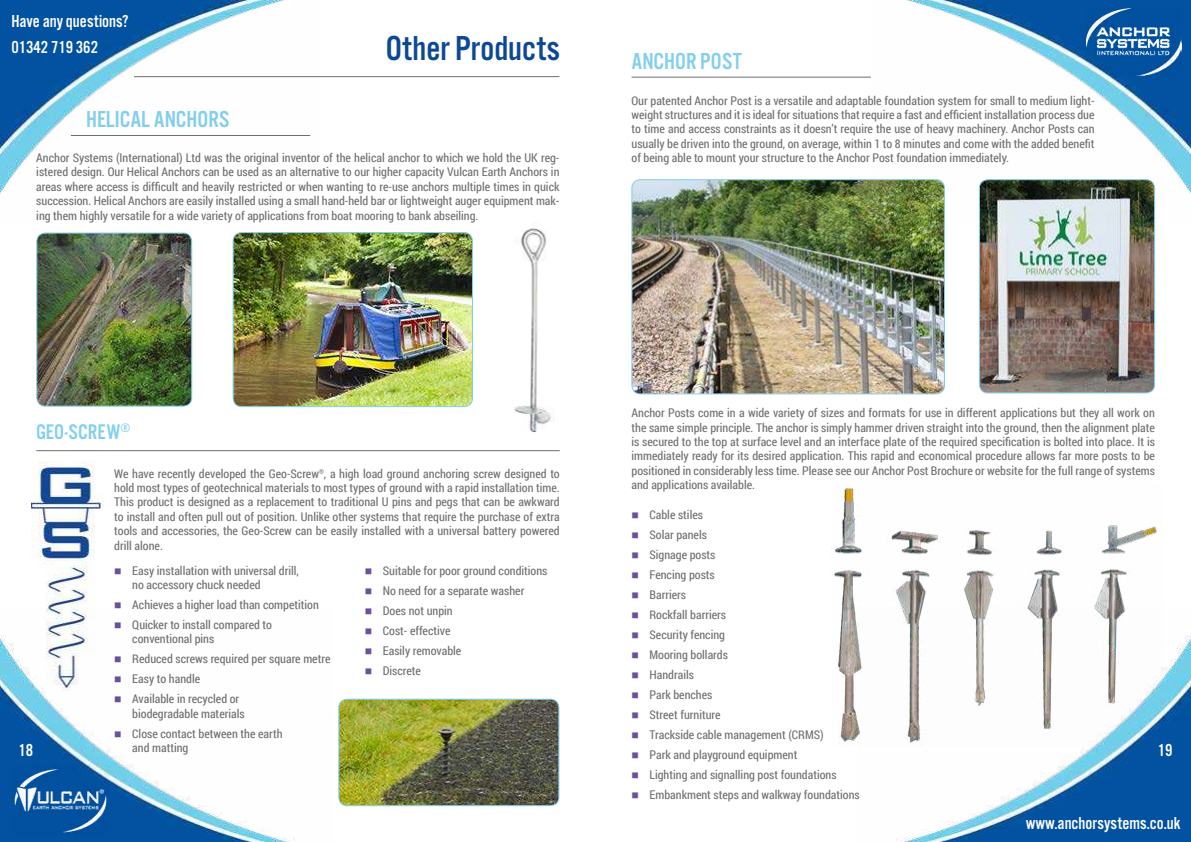
<style>
.page{position:relative;width:1191px;height:842px;background:#fff}
.page>*{position:absolute;margin:0;border:0;box-sizing:border-box;transform-origin:0 0}
.t1{font:36px "Alternate Got No 3 D";color:#0d4895}
.t2{font:24px "Alternate Got No 3 D";color:#84cfec}
.t3{font:22px "Alternate Got No 3 D";letter-spacing:.005em;color:#84cfec}
.t4{font:18px/26px "Alternate Got No 3 D";color:#fff}
.t5{font:12px/20px "Roboto Condensed";color:#6f6f6e}
</style>
<div class="page">
<img style="left:514px;top:228px;width:41px;height:204px">
<img style="left:37px;top:233px;width:155px;height:173px">
<div style="left:36px;top:233px;width:156px;height:173px;border:1px solid #84cfec;border-radius:9px"></div>
<hr style="left:134px;top:76px;width:425px;height:1px;background:#6f6f6e">
<img style="left:632px;top:181px;width:312px;height:213px">
<div style="left:631px;top:179px;width:314px;height:215px;border:1px solid #84cfec;border-radius:9px"></div>
<img style="left:979px;top:222px;width:175px;height:171px">
<div style="left:979px;top:179px;width:176px;height:214px;border:1px solid #84cfec;border-radius:9px"></div>
<hr style="left:36px;top:450px;width:524px;height:1px;background:#6f6f6e">
<img style="left:339px;top:699px;width:220px;height:107px">
<div style="left:338px;top:699px;width:221px;height:107px;border:1px solid #84cfec;border-radius:9px"></div>
<img style="left:32px;top:461px;width:71px;height:147px">
<img style="left:233px;top:233px;width:239px;height:174px">
<div style="left:233px;top:232px;width:240px;height:175px;border:1px solid #84cfec;border-radius:9px"></div>
<hr style="left:631px;top:77px;width:240px;height:1px;background:#6f6f6e">
<img style="left:831px;top:483px;width:326px;height:259px">
<img style="left:872px;top:0;width:319px;height:222px">
<img style="left:0;top:608px;width:295px;height:234px">
<img style="left:1086px;top:9px;width:95px;height:67px">
<img style="left:13px;top:766px;width:95px;height:70px">
<img style="left:0;top:0;width:319px;height:195px">
<img style="left:858px;top:606px;width:333px;height:236px">
<svg style="left:115px;top:622px;width:6px;height:6px"></svg>
<svg style="left:115px;top:657px;width:6px;height:6px"></svg>
<svg style="left:115px;top:677px;width:6px;height:6px"></svg>
<svg style="left:115px;top:697px;width:6px;height:6px"></svg>
<svg style="left:115px;top:731px;width:6px;height:6px"></svg>
<h3 class="t4" style="left:11px;top:9px;width:119px">Have any questions?<br>01342 719 362</h3>
<h1 class="t1" style="left:386px;top:34px;width:175px">Other Products</h1>
<h2 class="t2" style="left:86px;top:110px;width:145px">HELICAL ANCHORS</h2>
<p class="t5" style="left:36px;top:151px;width:525px;line-height:14.4px;text-align:justify">Anchor Systems (International) Ltd was the original inventor of the helical anchor to which we hold the UK reg&shy;istered design. Our Helical Anchors can be used as an alternative to our higher capacity Vulcan Earth Anchors in areas where access is difficult and heavily restricted or when wanting to re-use anchors multiple times in quick succession. Helical Anchors are easily installed using a small hand-held bar or lightweight auger equipment mak&shy;ing them highly versatile for a wide variety of applications from boat mooring to bank abseiling.</p>
<h2 class="t2" style="left:631px;top:52px;width:112px">ANCHOR POST</h2>
<p class="t5" style="left:631px;top:94px;width:464px;line-height:14.4px;text-align:justify">Our patented Anchor Post is a versatile and adaptable foundation system for small to medium light&shy;weight structures and it is ideal for situations that require a fast and efficient installation process due to time and access constraints as it doesn’t require the use of heavy machinery. Anchor Posts can usually be driven into the ground, on average, within 1 to 8 minutes and come with the added benefit of being able to mount your structure to the Anchor Post foundation immediately.</p>
<h3 class="t3" style="left:36px;top:423px;width:96px">GEO-SCREW<sup>®</sup></h3>
<p class="t5" style="left:114px;top:467px;width:447px;line-height:14.4px;text-align:justify">We have recently developed the Geo-Screw<sup>®</sup>, a high load ground anchoring screw designed to hold most types of geotechnical materials to most types of ground with a rapid installation time.<br>This product is designed as a replacement to traditional U pins and pegs that can be awkward to install and often pull out of position. Unlike other systems that require the purchase of extra tools and accessories, the Geo-Screw can be easily installed with a universal battery powered drill alone.</p>
<p class="t5" style="left:132px;top:564px;width:168px;line-height:14.4px">Easy installation with universal drill, no accessory chuck needed</p>
<p class="t5" style="left:132px;top:595px;width:188px">Achieves a higher load than competition<br>Quicker to install compared to</p>
<p class="t5" style="left:132px;top:630px;width:200px">conventional pins<br>Reduced screws required per square metre<br>Easy to handle<br>Available in recycled or</p>
<p class="t5" style="left:132px;top:704px;width:152px">biodegradable materials<br>Close contact between the earth</p>
<p class="t5" style="left:132px;top:739px;width:58px">and matting</p>
<p class="t5" style="left:383px;top:561px;width:166px">Suitable for poor ground conditions<br>No need for a separate washer<br>Does not unpin<br>Cost- effective<br>Easily removable<br>Discrete</p>
<h3 class="t4" style="left:18px;top:738px;width:16px">18</h3>
<p class="t5" style="left:631px;top:405px;width:525px;line-height:14.4px;text-align:justify">Anchor Posts come in a wide variety of sizes and formats for use in different applications but they all work on the same simple principle. The anchor is simply hammer driven straight into the ground, then the alignment plate is secured to the top at surface level and an interface plate of the required specification is bolted into place. It is immediately ready for its desired application. This rapid and economical procedure allows far more posts to be positioned in considerably less time. Please see our Anchor Post Brochure or website for the full range of systems and applications available.</p>
<p class="t5" style="left:649px;top:506px;width:212px">Cable stiles<br>Solar panels<br>Signage posts<br>Fencing posts<br>Barriers<br>Rockfall barriers<br>Security fencing<br>Mooring bollards<br>Handrails<br>Park benches<br>Street furniture<br>Trackside cable management (CRMS)<br>Park and playground equipment<br>Lighting and signalling post foundations<br>Embankment steps and walkway foundations</p>
<h3 class="t4" style="left:1157px;top:738px;width:16px">19</h3>
<h3 class="t4" style="left:1025px;top:811px;width:156px">www.anchorsystems.co.uk</h3>
</div>
